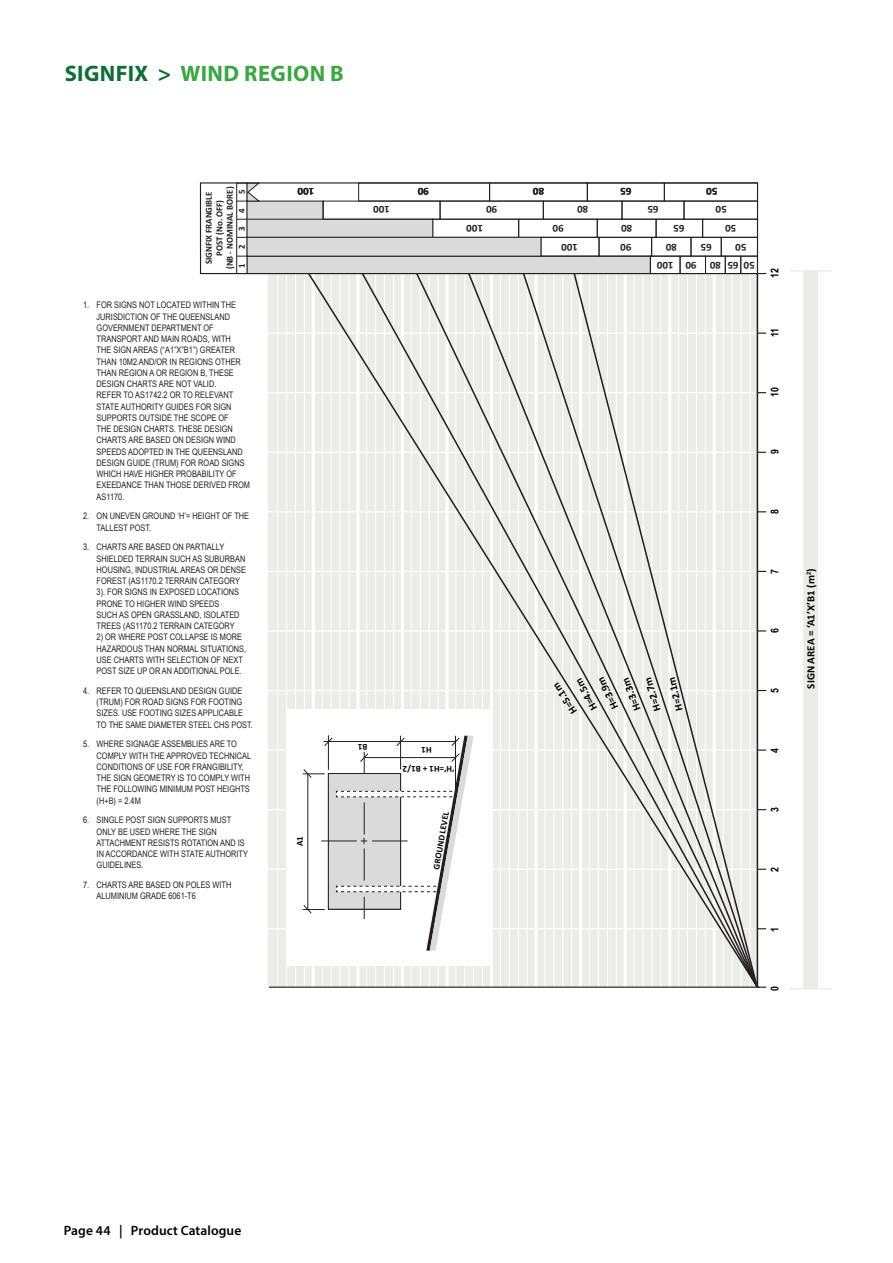
<style>
.page{position:relative;width:893px;height:1263px;background:#fff}
.page>*{position:absolute;margin:0;border:0;box-sizing:border-box;transform-origin:0 0}
.t1{font:700 22.5px "Myriad Pro";letter-spacing:.02em;color:#3ca645}
.t2{font:600 13.5px "Myriad Pro";letter-spacing:.005em;color:#000}
.t3{font:700 11.1px "Calibri";color:#000}
.t4{font:700 10.8px "Calibri";color:#000}
.t5{font:700 10.65px "Arial Narrow";color:#000}
.t6{font:700 10.5px "Calibri";color:#231f20;scale:1.04 1}
.t7{font:700 9.3px/10.5px "Calibri";color:#231f20;text-align:center;scale:.96 1}
.t8{font:9px/11.2px "Arial Narrow";color:#231f20}
.t9{font:700 9px "Calibri";color:#000}
.s1{color:#0f6d38}
</style>
<div class="page">
<svg style="left:790px;top:270px;width:42px;height:719px"></svg>
<div style="left:268px;top:274px;width:489px;height:714px;background:#ebecea"></div>
<hr style="left:277px;top:274px;width:1px;height:714px;background:#fff">
<hr style="left:286px;top:274px;width:1px;height:714px;background:#fff">
<hr style="left:295px;top:274px;width:1px;height:714px;background:#fff">
<hr style="left:304px;top:274px;width:1px;height:714px;background:#fff">
<hr style="left:268px;top:333px;width:489px;height:1px;background:#fff">
<hr style="left:268px;top:392px;width:489px;height:1px;background:#fff">
<hr style="left:268px;top:452px;width:489px;height:1px;background:#fff">
<hr style="left:268px;top:511px;width:489px;height:1px;background:#fff">
<hr style="left:268px;top:571px;width:489px;height:1px;background:#fff">
<hr style="left:268px;top:630px;width:489px;height:1px;background:#fff">
<hr style="left:268px;top:690px;width:489px;height:1px;background:#fff">
<hr style="left:268px;top:749px;width:489px;height:2px;background:#fff">
<svg style="left:759px;top:749px;width:7px;height:2px"></svg>
<hr style="left:268px;top:809px;width:489px;height:1px;background:#fff">
<hr style="left:268px;top:869px;width:489px;height:1px;background:#fff">
<hr style="left:268px;top:928px;width:489px;height:1px;background:#fff">
<hr style="left:269px;top:986px;width:490px;height:2px;background:#231f20">
<svg style="left:759px;top:986px;width:7px;height:2px"></svg>
<div style="left:287px;top:709px;width:206px;height:257px;background:#fff"></div>
<svg style="left:305px;top:274px;width:54px;height:714px"></svg>
<svg style="left:359px;top:274px;width:54px;height:714px"></svg>
<svg style="left:413px;top:274px;width:53px;height:714px"></svg>
<svg style="left:466px;top:274px;width:55px;height:714px"></svg>
<svg style="left:521px;top:274px;width:51px;height:714px"></svg>
<svg style="left:572px;top:269px;width:187px;height:719px"></svg>
<div style="left:236px;top:183px;width:12px;height:91px;border:1px solid #231f20"></div>
<div style="left:247px;top:256px;width:403px;height:18px;background:#dadada"></div>
<div style="left:247px;top:256px;width:404px;height:18px;border:1px solid #231f20"></div>
<div style="left:650px;top:256px;width:30px;height:18px;border:1px solid #231f20"></div>
<div style="left:680px;top:256px;width:26px;height:18px;border:1px solid #231f20"></div>
<div style="left:702px;top:219px;width:56px;height:19px;border:1px solid #231f20"></div>
<div style="left:656px;top:219px;width:47px;height:19px;border:1px solid #231f20"></div>
<div style="left:541px;top:237px;width:58px;height:19px;border:1px solid #231f20"></div>
<div style="left:599px;top:237px;width:53px;height:19px;border:1px solid #231f20"></div>
<div style="left:247px;top:219px;width:186px;height:18px;background:#dadada"></div>
<div style="left:247px;top:201px;width:76px;height:18px;background:#dadada"></div>
<div style="left:247px;top:201px;width:76px;height:19px;border:1px solid #231f20"></div>
<div style="left:323px;top:201px;width:117px;height:19px;border:1px solid #231f20"></div>
<div style="left:440px;top:201px;width:104px;height:19px;border:1px solid #231f20"></div>
<div style="left:543px;top:201px;width:79px;height:19px;border:1px solid #231f20"></div>
<div style="left:622px;top:201px;width:62px;height:19px;border:1px solid #231f20"></div>
<div style="left:684px;top:201px;width:74px;height:19px;border:1px solid #231f20"></div>
<div style="left:705px;top:256px;width:21px;height:18px;border:1px solid #231f20"></div>
<div style="left:725px;top:256px;width:16px;height:18px;border:1px solid #231f20"></div>
<div style="left:740px;top:256px;width:18px;height:18px;border:1px solid #231f20"></div>
<div style="left:247px;top:237px;width:294px;height:19px;background:#dadada"></div>
<div style="left:247px;top:237px;width:294px;height:19px;border:1px solid #231f20"></div>
<svg style="left:237px;top:184px;width:24px;height:18px"></svg>
<div style="left:200px;top:182px;width:558px;height:92px;border:1px solid #231f20"></div>
<p class="t1" style="left:65px;top:58px;width:281px"><span class="s1">SIGNFIX &gt;</span> WIND REGION B</p>
<p class="t7" style="left:203px;top:269px;width:87px;rotate:-90deg">SIGNFIX FRANGIBLE<br>POST (No. OFF)<br>(NB - NOMINAL BORE)</p>
<p class="t7" style="left:236px;top:194px;width:6px;rotate:-90deg">5</p>
<p class="t6" style="left:314px;top:199px;width:18px;rotate:180deg">100</p>
<p class="t6" style="left:429px;top:199px;width:12px;rotate:180deg">90</p>
<p class="t6" style="left:544px;top:199px;width:12px;rotate:180deg">80</p>
<p class="t6" style="left:631px;top:199px;width:12px;rotate:180deg">65</p>
<p class="t6" style="left:717px;top:199px;width:12px;rotate:180deg">50</p>
<p class="t6" style="left:390px;top:217px;width:18px;rotate:180deg">100</p>
<p class="t6" style="left:497px;top:217px;width:12px;rotate:180deg">90</p>
<p class="t6" style="left:588px;top:217px;width:12px;rotate:180deg">80</p>
<p class="t6" style="left:659px;top:217px;width:12px;rotate:180deg">65</p>
<p class="t6" style="left:727px;top:217px;width:12px;rotate:180deg">50</p>
<p class="t6" style="left:483px;top:236px;width:18px;rotate:180deg">100</p>
<p class="t6" style="left:564px;top:236px;width:12px;rotate:180deg">90</p>
<p class="t6" style="left:632px;top:236px;width:12px;rotate:180deg">80</p>
<p class="t6" style="left:684px;top:236px;width:12px;rotate:180deg">65</p>
<p class="t6" style="left:736px;top:236px;width:12px;rotate:180deg">50</p>
<p class="t6" style="left:578px;top:255px;width:18px;rotate:180deg">100</p>
<p class="t6" style="left:631px;top:255px;width:12px;rotate:180deg">90</p>
<p class="t6" style="left:677px;top:255px;width:12px;rotate:180deg">80</p>
<p class="t6" style="left:712px;top:255px;width:12px;rotate:180deg">65</p>
<p class="t6" style="left:746px;top:255px;width:12px;rotate:180deg">50</p>
<p class="t6" style="left:674px;top:273px;width:18px;rotate:180deg">100</p>
<p class="t6" style="left:696px;top:273px;width:12px;rotate:180deg">90</p>
<p class="t6" style="left:721px;top:273px;width:12px;rotate:180deg">80</p>
<p class="t6" style="left:739px;top:273px;width:12px;rotate:180deg">65</p>
<p class="t6" style="left:755px;top:273px;width:12px;rotate:180deg">50</p>
<p class="t8" style="left:97px;top:299px;width:155px;text-indent:-14px">1. FOR SIGNS NOT LOCATED WITHIN THE<br>JURISDICTION OF THE QUEENSLAND<br>GOVERNMENT DEPARTMENT OF<br>TRANSPORT AND MAIN ROADS, WITH<br>THE SIGN AREAS (“A1”X”B1”) GREATER<br>THAN 10M2 AND/OR IN REGIONS OTHER<br>THAN REGION A OR REGION B, THESE<br>DESIGN CHARTS ARE NOT VALID.<br>REFER TO AS1742.2 OR TO RELEVANT<br>STATE AUTHORITY GUIDES FOR SIGN<br>SUPPORTS OUTSIDE THE SCOPE OF<br>THE DESIGN CHARTS. THESE DESIGN<br>CHARTS ARE BASED ON DESIGN WIND<br>SPEEDS ADOPTED IN THE QUEENSLAND<br>DESIGN GUIDE (TRUM) FOR ROAD SIGNS<br>WHICH HAVE HIGHER PROBABILITY OF<br>EXEEDANCE THAN THOSE DERIVED FROM<br>AS1170.</p>
<p class="t8" style="left:97px;top:510px;width:154px;text-indent:-14px">2. ON UNEVEN GROUND ‘H’= HEIGHT OF THE<br>TALLEST POST.</p>
<p class="t8" style="left:97px;top:541px;width:151px;text-indent:-14px">3. CHARTS ARE BASED ON PARTIALLY SHIELDED TERRAIN SUCH AS SUBURBAN HOUSING, INDUSTRIAL AREAS OR DENSE FOREST (AS1170.2 TERRAIN CATEGORY 3). FOR SIGNS IN EXPOSED LOCATIONS PRONE TO HIGHER WIND SPEEDS<br>SUCH AS OPEN GRASSLAND, ISOLATED TREES (AS1170.2 TERRAIN CATEGORY</p>
<p class="t8" style="left:97px;top:631px;width:151px">2) OR WHERE POST COLLAPSE IS MORE HAZARDOUS THAN NORMAL SITUATIONS, USE CHARTS WITH SELECTION OF NEXT POST SIZE UP OR AN ADDITIONAL POLE.</p>
<p class="t8" style="left:97px;top:685px;width:158px;text-indent:-14px">4. REFER TO QUEENSLAND DESIGN GUIDE (TRUM) FOR ROAD SIGNS FOR FOOTING SIZES. USE FOOTING SIZES APPLICABLE TO THE SAME DIAMETER STEEL CHS POST.</p>
<p class="t8" style="left:97px;top:738px;width:156px;text-indent:-14px">5. WHERE SIGNAGE ASSEMBLIES ARE TO<br>COMPLY WITH THE APPROVED TECHNICAL<br>CONDITIONS OF USE FOR FRANGIBILITY,<br>THE SIGN GEOMETRY IS TO COMPLY WITH<br>THE FOLLOWING MINIMUM POST HEIGHTS (H+B) = 2.4M</p>
<p class="t8" style="left:97px;top:814px;width:153px;text-indent:-14px">6. SINGLE POST SIGN SUPPORTS MUST<br>ONLY BE USED WHERE THE SIGN<br>ATTACHMENT RESISTS ROTATION AND IS<br>IN ACCORDANCE WITH STATE AUTHORITY<br>GUIDELINES.</p>
<p class="t8" style="left:97px;top:879px;width:136px;text-indent:-14px">7. CHARTS ARE BASED ON POLES WITH<br>ALUMINIUM GRADE 6061-T6</p>
<p class="t7" style="left:236px;top:213px;width:6px;rotate:-90deg">4</p>
<p class="t7" style="left:236px;top:231px;width:6px;rotate:-90deg">3</p>
<p class="t7" style="left:236px;top:249px;width:6px;rotate:-90deg">2</p>
<p class="t7" style="left:236px;top:268px;width:6px;rotate:-90deg">1</p>
<p class="t4" style="left:568px;top:717px;width:36px;rotate:-124deg">H=5.1m</p>
<p class="t4" style="left:588px;top:713px;width:36px;rotate:-118deg">H=4.5m</p>
<p class="t4" style="left:608px;top:712px;width:36px;rotate:-116deg">H=3.9m</p>
<p class="t4" style="left:631px;top:713px;width:36px;rotate:-112deg">H=3.3m</p>
<p class="t4" style="left:650px;top:713px;width:36px;rotate:-107deg">H=2.7m</p>
<p class="t4" style="left:672px;top:712px;width:36px;rotate:-104deg">H=2.1m</p>
<p class="t9" style="left:368px;top:753px;width:11px;rotate:-180deg">B1</p>
<p class="t9" style="left:432px;top:756px;width:12px;rotate:-180deg">H1</p>
<p class="t9" style="left:455px;top:776px;width:53px;rotate:-180deg">‘H’=H1 + B1/2</p>
<p class="t9" style="left:430px;top:868px;width:60px;rotate:-80deg">GROUND LEVEL</p>
<p class="t9" style="left:293px;top:846px;width:12px;rotate:-90deg">A1</p>
<p class="t5" style="left:767px;top:278px;width:11px;rotate:-90deg">12</p>
<p class="t5" style="left:767px;top:337px;width:11px;rotate:-90deg">11</p>
<p class="t5" style="left:767px;top:397px;width:11px;rotate:-90deg">10</p>
<p class="t5" style="left:767px;top:454px;width:6px;rotate:-90deg">9</p>
<p class="t5" style="left:767px;top:514px;width:6px;rotate:-90deg">8</p>
<p class="t5" style="left:767px;top:573px;width:6px;rotate:-90deg">7</p>
<p class="t5" style="left:767px;top:633px;width:6px;rotate:-90deg">6</p>
<p class="t5" style="left:767px;top:693px;width:6px;rotate:-90deg">5</p>
<p class="t5" style="left:767px;top:752px;width:6px;rotate:-90deg">4</p>
<p class="t5" style="left:767px;top:812px;width:6px;rotate:-90deg">3</p>
<p class="t5" style="left:767px;top:872px;width:6px;rotate:-90deg">2</p>
<p class="t5" style="left:767px;top:932px;width:6px;rotate:-90deg">1</p>
<p class="t5" style="left:767px;top:991px;width:6px;rotate:-90deg">0</p>
<p class="t3" style="left:803px;top:688px;width:121px;rotate:-90deg">SIGN AREA = ‘A1’X’B1 (m<sup>2</sup>)</p>
<h2 class="t2" style="left:64px;top:1222px;width:179px">Page 44 | Product Catalogue</h2>
</div>
